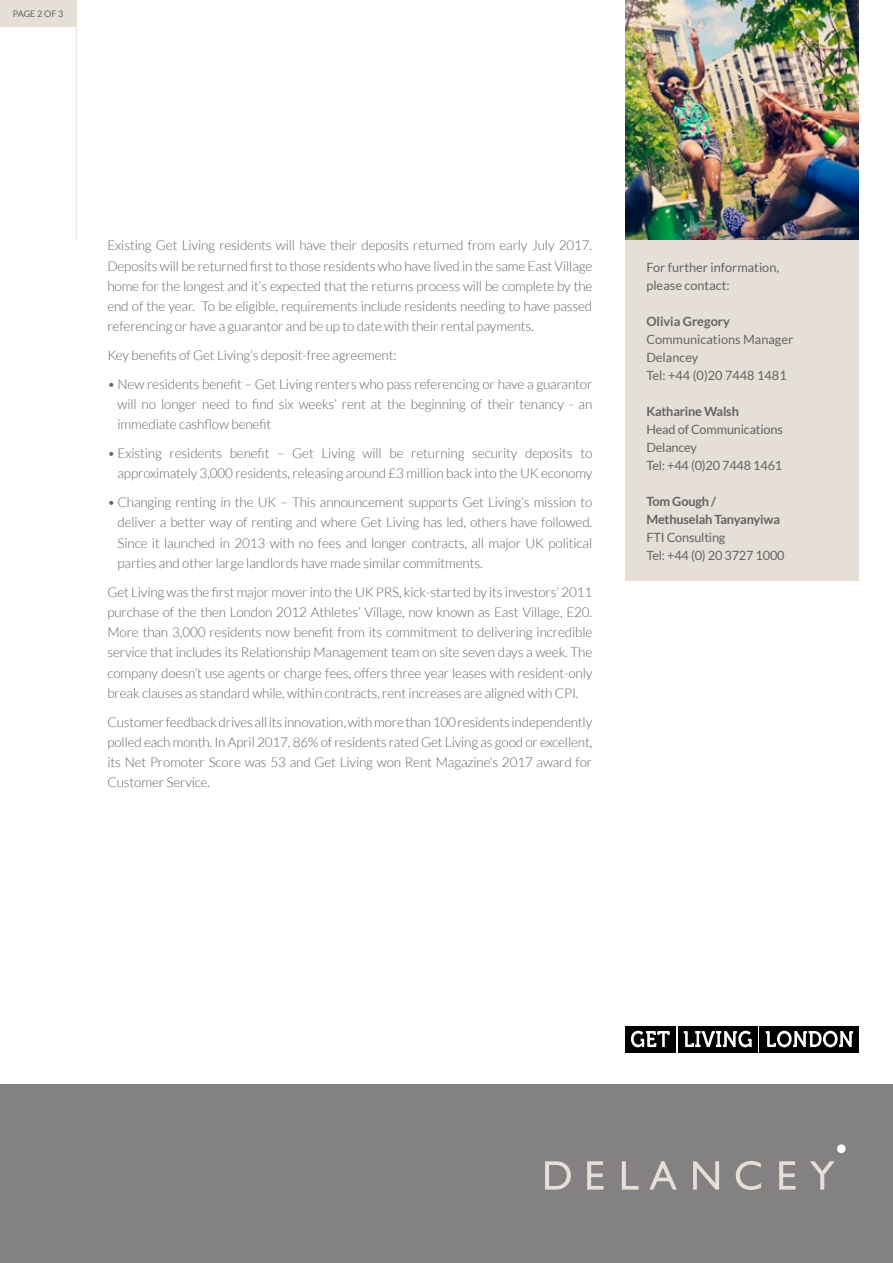
<style>
.page{position:relative;width:893px;height:1263px;background:#fff}
.page>*{position:absolute;margin:0;border:0;box-sizing:border-box;transform-origin:0 0}
.t1{font:300 13.5px/20.2px "Lato";letter-spacing:-.01em;color:#646263;text-align:justify}
.t2{font:12.75px/18px "Lato";color:#646263}
.t3{font:700 12.75px/18px "Lato";letter-spacing:-.015em;color:#646263}
.t4{font:9px "Lato";letter-spacing:-.01em;color:#646263}
</style>
<div class="page">
<div style="left:0;top:1084px;width:893px;height:179px;background:#838182"></div>
<div style="left:837px;top:1144px;width:9px;height:9px;background:#fff;border-radius:50%"></div>
<svg style="left:545px;top:1161px;width:26px;height:28px"></svg>
<svg style="left:587px;top:1161px;width:16px;height:28px"></svg>
<svg style="left:622px;top:1161px;width:16px;height:28px"></svg>
<svg style="left:649px;top:1161px;width:28px;height:28px"></svg>
<svg style="left:693px;top:1161px;width:26px;height:28px"></svg>
<svg style="left:736px;top:1161px;width:25px;height:29px"></svg>
<svg style="left:779px;top:1161px;width:16px;height:28px"></svg>
<svg style="left:810px;top:1161px;width:25px;height:28px"></svg>
<div style="left:0;top:0;width:76px;height:27px;background:#e5dfd7"></div>
<hr style="left:76px;top:0;width:1px;height:240px;background:#e5dfd7">
<div style="left:678px;top:1026px;width:80px;height:26px;background:#000"></div>
<svg style="left:684px;top:1031px;width:68px;height:16px"></svg>
<div style="left:760px;top:1026px;width:99px;height:26px;background:#000"></div>
<svg style="left:766px;top:1031px;width:87px;height:16px"></svg>
<div style="left:625px;top:1025px;width:51px;height:27px;background:#000"></div>
<svg style="left:631px;top:1031px;width:39px;height:16px"></svg>
<div style="left:625px;top:240px;width:234px;height:341px;background:#e5dfd7"></div>
<img style="left:625px;top:1px;width:234px;height:238px">
<p class="t4" style="left:13px;top:9px;width:52px">PAGE 2 OF 3</p>
<p class="t1" style="left:107px;top:235px;width:486px">Existing Get Living residents will have their deposits returned from early July 2017.<br>Deposits will be returned first to those residents who have lived in the same East Village home for the longest and it’s expected that the returns process will be complete by the end of the year. To be eligible, requirements include residents needing to have passed referencing or have a guarantor and be up to date with their rental payments.</p>
<p class="t1" style="left:107px;top:345px;width:291px">Key benefits of Get Living’s deposit-free agreement:</p>
<p class="t1" style="left:118px;top:374px;width:476px;text-indent:-10px">• New residents benefit – Get Living renters who pass referencing or have a guarantor will no longer need to find six weeks’ rent at the beginning of their tenancy - an immediate cashflow benefit</p>
<p class="t1" style="left:107px;top:443px;width:486px;text-align:right">• Existing residents benefit – Get Living will be returning security deposits to approximately 3,000 residents, releasing around £3 million back into the UK economy</p>
<p class="t1" style="left:118px;top:492px;width:476px;text-indent:-10px">• Changing renting in the UK – This announcement supports Get Living’s mission to deliver a better way of renting and where Get Living has led, others have followed.<br>Since it launched in 2013 with no fees and longer contracts, all major UK political parties and other large landlords have made similar commitments.</p>
<p class="t1" style="left:107px;top:582px;width:487px">Get Living was the first major mover into the UK PRS, kick-started by its investors’ 2011 purchase of the then London 2012 Athletes’ Village, now known as East Village, E20.<br>More than 3,000 residents now benefit from its commitment to delivering incredible service that includes its Relationship Management team on site seven days a week. The company doesn’t use agents or charge fees, offers three year leases with resident-only break clauses as standard while, within contracts, rent increases are aligned with CPI.</p>
<p class="t1" style="left:107px;top:712px;width:486px">Customer feedback drives all its innovation, with more than 100 residents independently polled each month. In April 2017, 86% of residents rated Get Living as good or excellent, its Net Promoter Score was 53 and Get Living won Rent Magazine’s 2017 award for Customer Service.</p>
<p class="t2" style="left:646px;top:258px;width:134px">For further information, please contact:</p>
<p class="t3" style="left:646px;top:312px;width:85px">Olivia Gregory</p>
<p class="t2" style="left:646px;top:330px;width:148px">Communications Manager<br>Delancey<br>Tel: +44 (0)20 7448 1481</p>
<p class="t3" style="left:646px;top:402px;width:94px">Katharine Walsh</p>
<p class="t2" style="left:646px;top:420px;width:138px">Head of Communications<br>Delancey<br>Tel: +44 (0)20 7448 1461</p>
<p class="t3" style="left:646px;top:492px;width:135px">Tom Gough /<br>Methuselah Tanyanyiwa</p>
<p class="t2" style="left:646px;top:528px;width:140px">FTI Consulting<br>Tel: +44 (0) 20 3727 1000</p>
</div>
